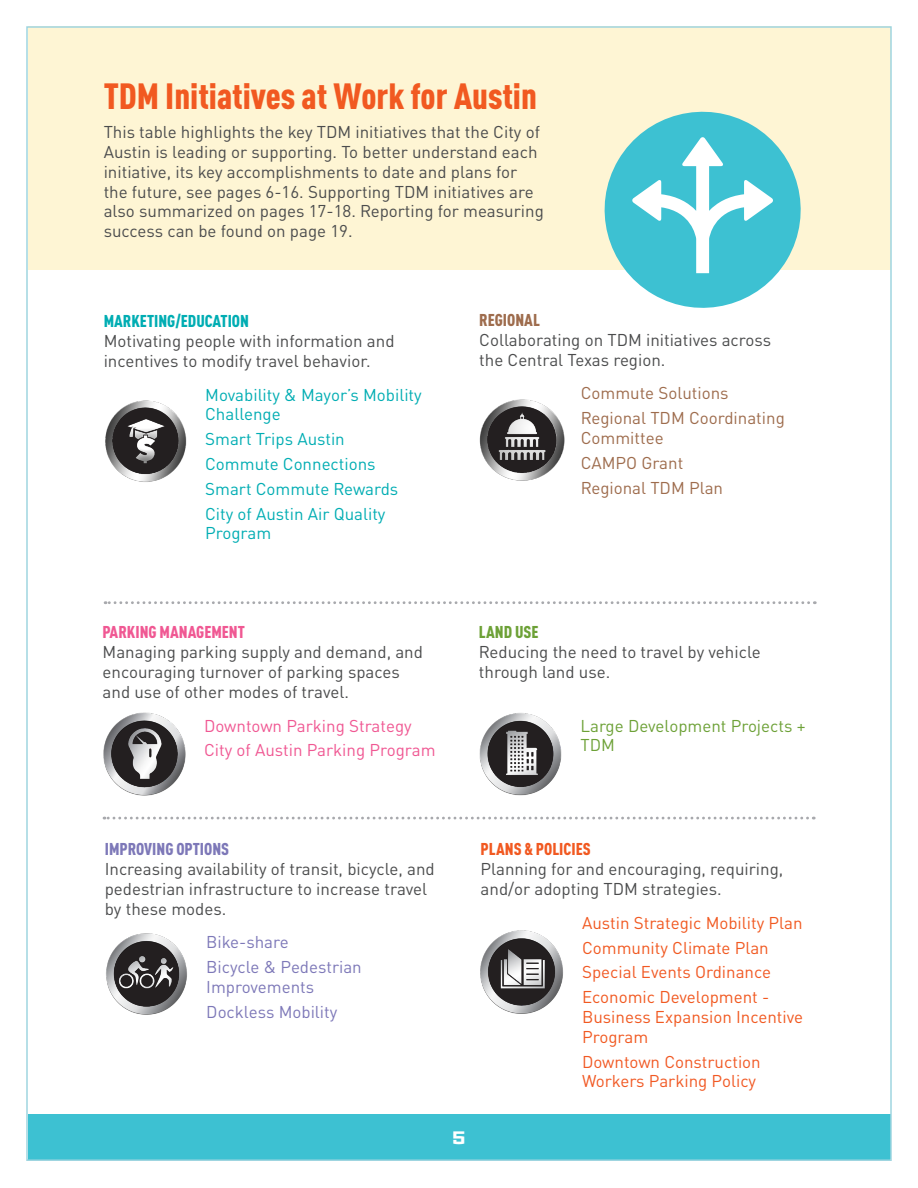
<style>
.page{position:relative;width:918px;height:1188px;background:#fff}
.page>*{position:absolute;margin:0;border:0;box-sizing:border-box;transform-origin:0 0}
.Expl_Heads{font:900 condensed 36px "DINOT";color:#f15921}
.t1{font:800 18px "Ironstrike";color:#fff}
.Report_Body_CENTERED{font:16.95px/19.8px "DINOT";color:#4b4c4d}
.Expl_Body{font:16.95px/19.8px "DINOT";color:#4b4c4d}
.Report_List_of_Initi{font:16.95px/19.8px "DINOT";color:#00adb3}
.Report_List_of_Initi-2{font:16.95px/19.8px "DINOT";color:#f15921}
.Report_List_of_Initi-3{font:16.95px/19.8px "DINOT";color:#9e6c4d}
.Report_List_of_Initi-4{font:16.95px/19.8px "DINOT";color:#f15924}
.Report_List_of_Initi-5{font:16.95px/19.8px "DINOT";color:#7d78b8}
.Report_List_of_Initi-6{font:16.95px "DINOT";color:#f05893}
.Report_List_of_Initi-7{font:16.95px/19.8px "DINOT";color:#6da137}
.Report_Heads_for_ico{font:900 condensed 16.95px "DINOT";color:#00adb3}
.Report_Heads_for_ico-2{font:900 condensed 16.95px "DINOT";color:#f05893}
.Report_Heads_for_ico-3{font:900 condensed 16.95px "DINOT";color:#7d78b8}
.Report_Heads_for_ico-4{font:900 condensed 16.95px "DINOT";color:#f15921}
.Report_Heads_for_ico-5{font:900 condensed 16.95px "DINOT";color:#9e6c4d}
.Report_Heads_for_ico-6{font:900 condensed 16.95px "DINOT";color:#6da137}
</style>
<div class="page">
<div style="left:28px;top:26px;width:862px;height:244px;background:#fef5d4"></div>
<div style="left:28px;top:1114px;width:862px;height:47px;background:#3dc1d2"></div>
<img style="left:479px;top:399px;width:86px;height:82px">
<img style="left:480px;top:930px;width:83px;height:84px">
<svg style="left:604px;top:111px;width:197px;height:197px;fill:#3dc1d2"></svg>
<svg style="left:632px;top:137px;width:141px;height:136px;background:#6acfdc"></svg>
<img style="left:479px;top:713px;width:83px;height:83px">
<img style="left:103px;top:713px;width:83px;height:83px">
<img style="left:106px;top:933px;width:81px;height:82px">
<img style="left:105px;top:400px;width:82px;height:82px">
<svg style="left:105px;top:601px;width:710px;height:3px"></svg>
<svg style="left:104px;top:817px;width:710px;height:2px"></svg>
<p class="Expl_Heads" style="left:104px;top:73px;width:435px">TDM Initiatives at Work for Austin</p>
<p class="Expl_Body" style="left:104px;top:122px;width:442px">This table highlights the key TDM initiatives that the City of Austin is leading or supporting. To better understand each initiative, its key accomplishments to date and plans for the future, see pages 6-16. Supporting TDM initiatives are also summarized on pages 17-18. Reporting for measuring success can be found on page 19.</p>
<p class="Report_Heads_for_ico" style="left:104px;top:311px;width:147px">MARKETING/EDUCATION</p>
<p class="Report_Body_CENTERED" style="left:104px;top:331px;width:292px">Motivating people with information and incentives to modify travel behavior.</p>
<p class="Report_List_of_Initi" style="left:205px;top:384px;width:218px">Movability &amp; Mayor’s Mobility<br>Challenge</p>
<p class="Report_List_of_Initi" style="left:205px;top:429px;width:141px">Smart Trips Austin</p>
<p class="Report_List_of_Initi" style="left:205px;top:454px;width:172px">Commute Connections</p>
<p class="Report_List_of_Initi" style="left:205px;top:478px;width:195px">Smart Commute Rewards</p>
<p class="Report_List_of_Initi" style="left:205px;top:503px;width:182px">City of Austin Air Quality<br>Program</p>
<p class="Report_Heads_for_ico-5" style="left:479px;top:310px;width:62px">REGIONAL</p>
<p class="Report_Body_CENTERED" style="left:479px;top:330px;width:293px">Collaborating on TDM initiatives across the Central Texas region.</p>
<p class="Report_List_of_Initi-3" style="left:581px;top:383px;width:149px">Commute Solutions</p>
<p class="Report_List_of_Initi-3" style="left:581px;top:408px;width:206px">Regional TDM Coordinating<br>Committee</p>
<p class="Report_List_of_Initi-3" style="left:581px;top:453px;width:104px">CAMPO Grant</p>
<p class="Report_List_of_Initi-3" style="left:581px;top:477px;width:144px">Regional TDM Plan</p>
<p class="Report_Heads_for_ico-2" style="left:103px;top:622px;width:144px">PARKING MANAGEMENT</p>
<p class="Report_Body_CENTERED" style="left:103px;top:642px;width:322px">Managing parking supply and demand, and encouraging turnover of parking spaces and use of other modes of travel.</p>
<p class="Report_List_of_Initi-6" style="left:204px;top:715px;width:209px">Downtown Parking Strategy</p>
<p class="Report_List_of_Initi-6" style="left:204px;top:740px;width:233px">City of Austin Parking Program</p>
<p class="Report_Heads_for_ico-6" style="left:479px;top:622px;width:61px">LAND USE</p>
<p class="Report_Body_CENTERED" style="left:479px;top:642px;width:283px">Reducing the need to travel by vehicle through land use.</p>
<p class="Report_List_of_Initi-7" style="left:580px;top:715px;width:227px">Large Development Projects +<br>TDM</p>
<p class="Report_Heads_for_ico-3" style="left:105px;top:839px;width:126px">IMPROVING OPTIONS</p>
<p class="Report_Body_CENTERED" style="left:105px;top:859px;width:332px">Increasing availability of transit, bicycle, and pedestrian infrastructure to increase travel by these modes.</p>
<p class="Report_List_of_Initi-5" style="left:206px;top:932px;width:84px">Bike-share</p>
<p class="Report_List_of_Initi-5" style="left:206px;top:957px;width:157px">Bicycle &amp; Pedestrian<br>Improvements</p>
<p class="Report_List_of_Initi-5" style="left:206px;top:1001px;width:133px">Dockless Mobility</p>
<p class="t1" style="left:453px;top:1126px;width:14px">5</p>
<p class="Report_Heads_for_ico-4" style="left:481px;top:839px;width:112px">PLANS &amp; POLICIES</p>
<p class="Report_Body_CENTERED" style="left:481px;top:859px;width:304px">Planning for and encouraging, requiring, and/or adopting TDM strategies.</p>
<p class="Report_List_of_Initi-2" style="left:582px;top:912px;width:222px">Austin Strategic Mobility Plan</p>
<p class="Report_List_of_Initi-2" style="left:582px;top:937px;width:188px">Community Climate Plan</p>
<p class="Report_List_of_Initi-4" style="left:582px;top:962px;width:190px">Special Events Ordinance</p>
<p class="Report_List_of_Initi-2" style="left:582px;top:987px;width:223px">Economic Development -<br>Business Expansion Incentive<br>Program</p>
<p class="Report_List_of_Initi-4" style="left:582px;top:1051px;width:180px">Downtown Construction<br>Workers Parking Policy</p>
</div>
